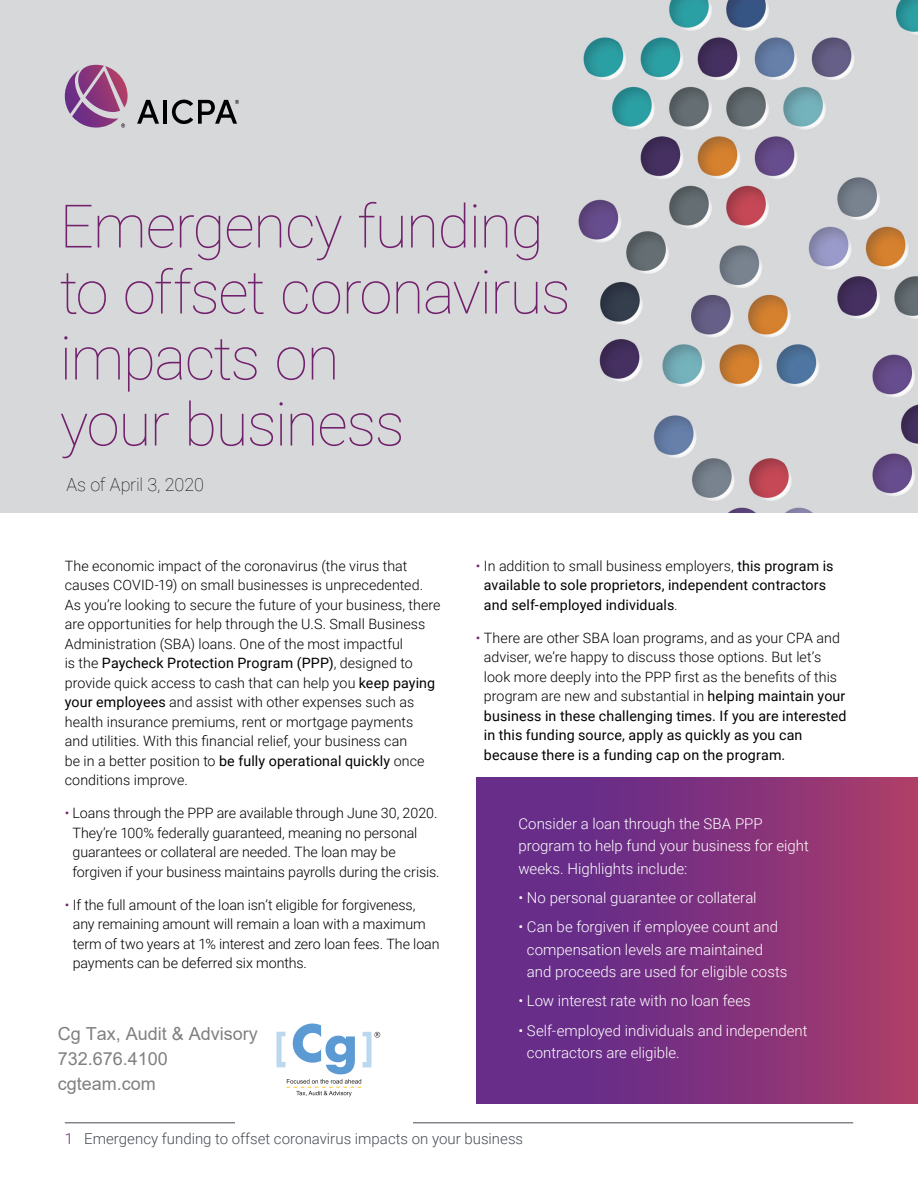
<style>
.page{position:relative;width:918px;height:1188px;background:#fff}
.page>*{position:absolute;margin:0;border:0;box-sizing:border-box;transform-origin:0 0}
.t1{font:100 60px/66px "Roboto";letter-spacing:-.025em;color:#72226d}
.t2{font:18px/25.2px "Arial";color:#808080}
.t3{font:100 18px "Roboto";letter-spacing:-.01em;color:#000}
.t4{font:300 15px/22.5px "Roboto";color:#fff}
.t5{font:300 15px "Roboto";color:#474c55}
.t6{font:300 14.25px/19.5px "Roboto";color:#000}
.t7{font:14.25px/19.5px "Roboto";letter-spacing:.01em;color:#000}
.s1{font-weight:400}
.s2{color:#72226d}
.s3{font-weight:300;color:#72226d}
.s4{font-weight:300}
</style>
<div class="page">
<hr style="left:65px;top:1122px;width:788px;height:1px;background:#474c55">
<img style="left:0;top:0;width:918px;height:513px">
<svg style="left:137px;top:100px;width:22px;height:24px"></svg>
<hr style="left:163px;top:100px;width:4px;height:24px;background:#000">
<svg style="left:172px;top:100px;width:67px;height:24px;background:#898a8b"></svg>
<svg style="left:65px;top:65px;width:63px;height:63px;background:#a775a0"></svg>
<div style="left:476px;top:778px;width:442px;height:326px;background:linear-gradient(to right,#592990,#a83c6b)"></div>
<img style="left:235px;top:1023px;width:178px;height:100px">
<h1 class="t1" style="left:60px;top:191px;width:513px">Emergency funding to offset coronavirus impacts on<br>your business</h1>
<p class="t3" style="left:66px;top:471px;width:139px">As of April 3, 2020</p>
<p class="t6" style="left:65px;top:555px;width:377px">The economic impact of the coronavirus (the virus that causes COVID-19) on small businesses is unprecedented.<br>As you’re looking to secure the future of your business, there are opportunities for help through the U.S. Small Business Administration (SBA) loans. One of the most impactful<br>is the <span class="s1">Paycheck Protection Program (PPP)</span>, designed to provide quick access to cash that can help you <span class="s1">keep paying your employees</span> and assist with other expenses such as health insurance premiums, rent or mortgage payments<br>and utilities. With this financial relief, your business can<br>be in a better position to <span class="s1">be fully operational quickly</span> once conditions improve.</p>
<p class="t6" style="left:73px;top:803px;width:369px;text-indent:-8px"><span class="s2">•</span> Loans through the PPP are available through June 30, 2020.<br>They’re 100% federally guaranteed, meaning no personal guarantees or collateral are needed. The loan may be forgiven if your business maintains payrolls during the crisis.</p>
<p class="t6" style="left:73px;top:894px;width:368px;text-indent:-8px"><span class="s2">•</span> If the full amount of the loan isn’t eligible for forgiveness, any remaining amount will remain a loan with a maximum term of two years at 1% interest and zero loan fees. The loan payments can be deferred six months.</p>
<p class="t2" style="left:58px;top:1021px;width:202px">Cg Tax, Audit &amp; Advisory<br>732.676.4100 cgteam.com</p>
<p class="t7" style="left:484px;top:555px;width:351px;text-indent:-8px"><span class="s3">•</span> <span class="s4">In addition to small business employers,</span> this program is available to sole proprietors, independent contractors and self-employed individuals<span class="s4">.</span></p>
<p class="t6" style="left:484px;top:627px;width:364px;text-indent:-8px"><span class="s2">•</span> There are other SBA loan programs, and as your CPA and adviser, we’re happy to discuss those options. But let’s look more deeply into the PPP first as the benefits of this program are new and substantial in <span class="s1">helping maintain your business in these challenging times. If you are interested in this funding source, apply as quickly as you can because there is a funding cap on the program.</span></p>
<p class="t4" style="left:518px;top:811px;width:292px">Consider a loan through the SBA PPP program to help fund your business for eight weeks. Highlights include:</p>
<p class="t4" style="left:518px;top:886px;width:240px">• No personal guarantee or collateral</p>
<p class="t4" style="left:527px;top:915px;width:262px;text-indent:-8px">• Can be forgiven if employee count and compensation levels are maintained and proceeds are used for eligible costs</p>
<p class="t4" style="left:518px;top:989px;width:234px">• Low interest rate with no loan fees</p>
<p class="t4" style="left:527px;top:1018px;width:282px;text-indent:-8px">• Self-employed individuals and independent contractors are eligible.</p>
<p class="t5" style="left:65px;top:1128px;width:460px"><span class="s2">1</span> Emergency funding to offset coronavirus impacts on your business</p>
</div>
